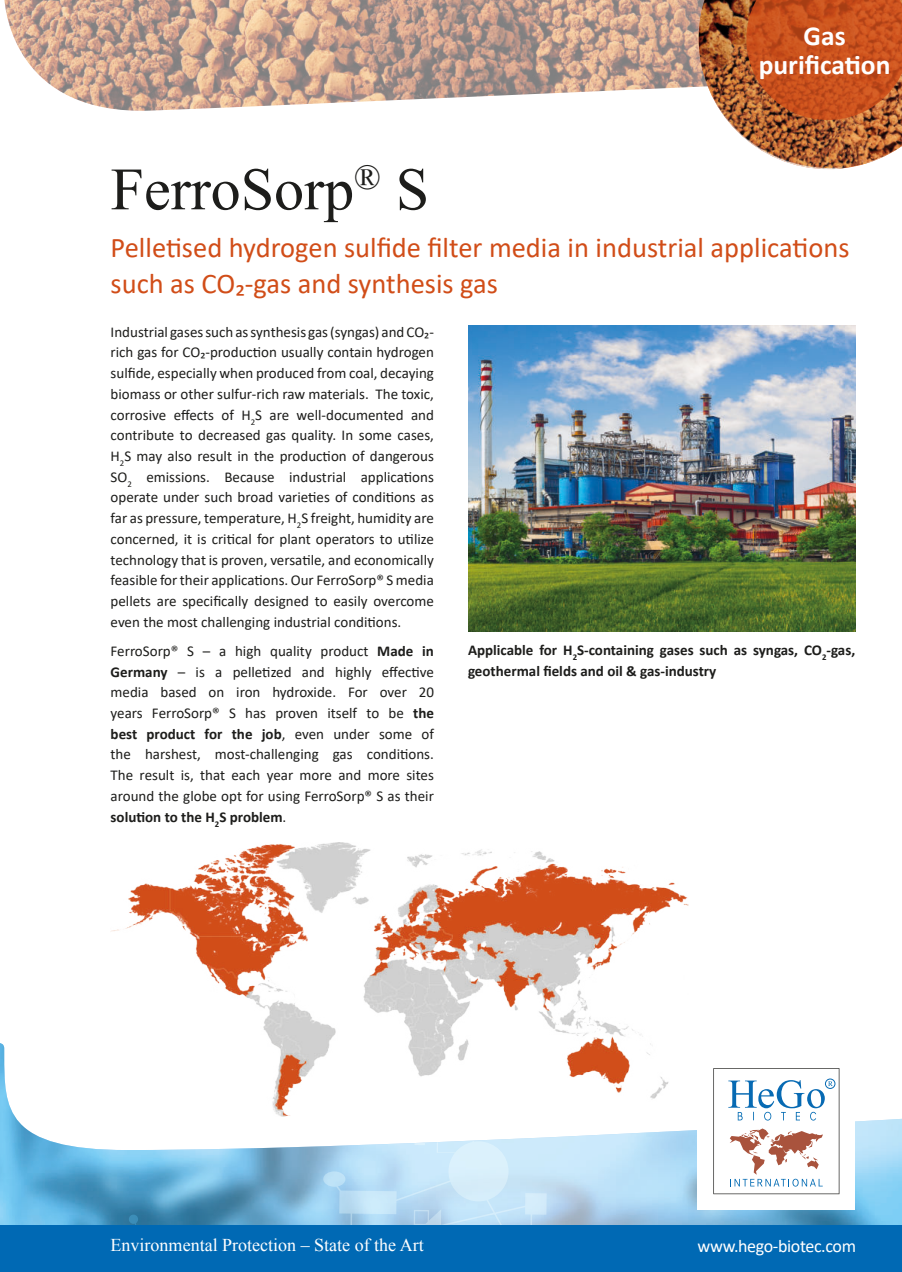
<style>
.page{position:relative;width:902px;height:1272px;background:#fff}
.page>*{position:absolute;margin:0;border:0;box-sizing:border-box;transform-origin:0 0}
.t1{font:60px "Times New Roman";color:#1d1d1b}
.t2{font:28.5px/36px "Calibri";color:#d14d18}
.t3{font:700 27.45px/28.5px "Calibri";color:#fff;text-align:center}
.t4{font:18px "Times New Roman";color:#fff}
.t5{font:18px "Calibri";letter-spacing:-.02em;color:#fff}
.t6{font:15px/20.7px "Calibri";color:#1d1d1b;text-align:justify}
.t7{font:700 15px/21px "Calibri";color:#1d1d1b}
.s1{font-weight:700}
</style>
<div class="page">
<img style="left:4px;top:0;width:683px;height:111px">
<svg style="left:687px;top:0;width:214px;height:170px;background:#c07048"></svg>
<img style="left:0;top:1043px;width:901px;height:182px">
<svg style="left:146px;top:1130px;width:612px;height:95px;background:#b2d7ed"></svg>
<svg style="left:1px;top:1214px;width:366px;height:11px;background:#5fa5cc"></svg>
<div style="left:0;top:1225px;width:901px;height:46px;background:#0069b4"></div>
<div style="left:697px;top:1052px;width:158px;height:157px;background:#fff"></div>
<svg style="left:713px;top:1068px;width:126px;height:126px"></svg>
<img style="left:468px;top:325px;width:387px;height:306px">
<img style="left:111px;top:842px;width:577px;height:274px">
<h3 class="t3" style="left:758px;top:22px;width:133px">Gas purification</h3>
<h1 class="t1" style="left:111px;top:168px;width:320px">FerroSorp<sup>®</sup> S</h1>
<h2 class="t2" style="left:111px;top:229px;width:740px">Pelletised hydrogen sulfide filter media in industrial applications such as CO₂-gas and synthesis gas</h2>
<p class="t6" style="left:111px;top:321px;width:325px">Industrial gases such as synthesis gas (syngas) and CO₂- rich gas for CO₂-production usually contain hydrogen sulfide, especially when produced from coal, decaying biomass or other sulfur-rich raw materials. The toxic, corrosive effects of H<sub>2</sub>S are well-documented and contribute to decreased gas quality. In some cases, H<sub>2</sub>S may also result in the production of dangerous SO<sub>2</sub> emissions. Because industrial applications operate under such broad varieties of conditions as far as pressure, temperature, H<sub>2</sub>S freight, humidity are concerned, it is critical for plant operators to utilize technology that is proven, versatile, and economically feasible for their applications. Our FerroSorp® S media pellets are specifically designed to easily overcome even the most challenging industrial conditions.</p>
<p class="t6" style="left:111px;top:640px;width:325px">FerroSorp® S – a high quality product <span class="s1">Made in Germany</span> – is a pelletized and highly effective media based on iron hydroxide. For over 20 years FerroSorp® S has proven itself to be <span class="s1">the best product for the job</span>, even under some of the harshest, most-challenging gas conditions.<br>The result is, that each year more and more sites around the globe opt for using FerroSorp® S as their <span class="s1">solution to the H</span><sub>2</sub><span class="s1">S problem</span>.</p>
<p class="t7" style="left:468px;top:639px;width:388px">Applicable for H<sub>2</sub>S-containing gases such as syngas, CO<sub>2</sub>-gas, geothermal fields and oil &amp; gas-industry</p>
<p class="t4" style="left:111px;top:1238px;width:314px">Environmental Protection – State of the Art</p>
<p class="t5" style="left:697px;top:1239px;width:160px">www.hego-biotec.com</p>
</div>
